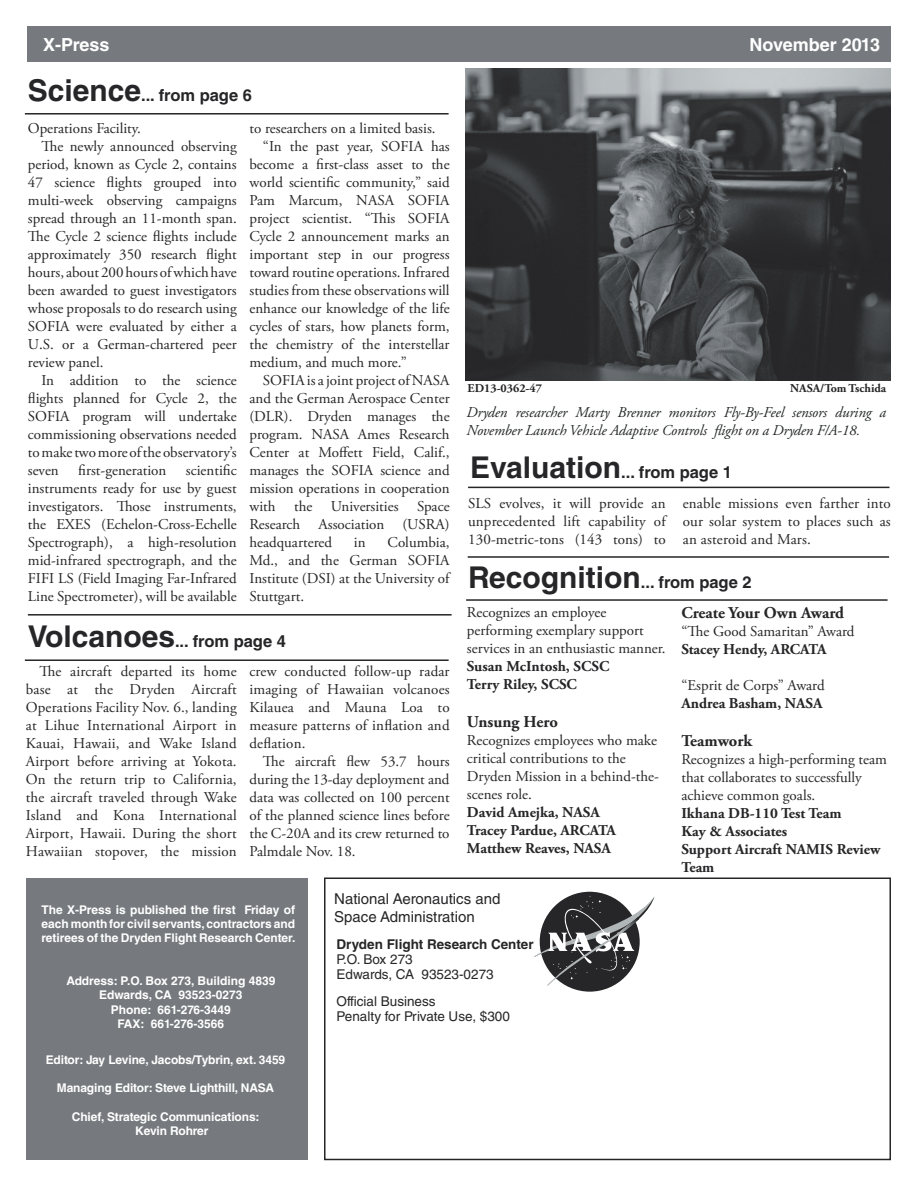
<style>
.page{position:relative;width:918px;height:1188px;background:#fff}
.page>*{position:absolute;margin:0;border:0;box-sizing:border-box;transform-origin:0 0}
.t1{font:700 18px "Helvetica LT Std";color:#fff}
.t2{font:700 16.5px "Helvetica LT Std";color:#262527}
.t3{font:700 16.5px "Adobe Garamond Pro";color:#262527}
.t4{font:15px/18px "Adobe Garamond Pro";color:#262527;text-align:justify}
.t5{font:700 15px/18px "Adobe Garamond Pro";color:#262527}
.t6{font:italic 15px/18px "Adobe Garamond Pro";letter-spacing:-.01em;color:#252828}
.t7{font:15px/18px "Helvetica LT Std";color:#262527}
.t8{font:13.5px "Helvetica LT Std";color:#262527}
.t9{font:700 13.5px "Helvetica LT Std";color:#262527}
.t10{font:700 12px/14.2px "Helvetica LT Std";letter-spacing:-.01em;color:#fff;text-align:justify}
.t11{font:700 12px "Adobe Garamond Pro";color:#262527}
.s1{font-size:30px}
</style>
<div class="page">
<div style="left:27px;top:26px;width:864px;height:36px;background:#767a7e"></div>
<div style="left:324px;top:878px;width:567px;height:282px;border:2px solid #262527"></div>
<div style="left:27px;top:878px;width:281px;height:282px;background:#767a7e"></div>
<div style="left:540px;top:892px;width:100px;height:100px;background:#262527;border-radius:50%"></div>
<svg style="left:534px;top:896px;width:120px;height:90px"></svg>
<hr style="left:25px;top:659px;width:424px;height:2px;background:#262527">
<hr style="left:468px;top:487px;width:421px;height:1px;background:#262527">
<img style="left:465px;top:68px;width:426px;height:312px">
<hr style="left:466px;top:599px;width:422px;height:2px;background:#262527">
<hr style="left:468px;top:556px;width:421px;height:2px;background:#262527">
<hr style="left:28px;top:614px;width:424px;height:2px;background:#262527">
<hr style="left:25px;top:113px;width:424px;height:2px;background:#262527">
<p class="t1" style="left:43px;top:34px;width:68px">X-Press</p>
<p class="t1" style="left:749px;top:34px;width:132px">November 2013</p>
<p class="t2" style="left:28px;top:85px;width:226px"><span class="s1">Science</span>... from page 6</p>
<p class="t4" style="left:28px;top:120px;width:115px">Operations Facility.</p>
<p class="t4" style="left:28px;top:138px;width:210px;text-indent:14px">The newly announced observing period, known as Cycle 2, contains 47 science flights grouped into multi-week observing campaigns spread through an 11-month span.<br>The Cycle 2 science flights include approximately 350 research flight hours, about 200 hours of which have been awarded to guest investigators whose proposals to do research using SOFIA were evaluated by either a U.S. or a German-chartered peer review panel.</p>
<p class="t4" style="left:28px;top:372px;width:210px;text-indent:14px">In addition to the science flights planned for Cycle 2, the SOFIA program will undertake commissioning observations needed to make two more of the observatory’s seven</p>
<p class="t4" style="left:28px;top:462px;width:210px;text-indent:158px">scientific instruments ready for use by guest investigators. Those instruments, the EXES (Echelon-Cross-Echelle Spectrograph), a high-resolution mid-infrared spectrograph, and the FIFI LS (Field Imaging Far-Infrared Line Spectrometer), will be available</p>
<p class="t4" style="left:78px;top:462px;width:90px">first-generation</p>
<p class="t4" style="left:249px;top:120px;width:188px">to researchers on a limited basis.</p>
<p class="t4" style="left:249px;top:138px;width:202px;text-indent:14px">“In the past year, SOFIA has become a first-class asset to the world scientific community,” said Pam Marcum, NASA SOFIA project scientist. “This SOFIA Cycle 2 announcement marks an important step in our progress toward routine operations. Infrared studies from these observations will enhance our knowledge of the life cycles of stars, how planets form, the chemistry of the interstellar medium, and much more.”</p>
<p class="t4" style="left:249px;top:372px;width:202px;text-indent:14px">SOFIA is a joint project of NASA and the German Aerospace Center (DLR). Dryden manages the program. NASA Ames Research Center at Moffett Field, Calif., manages the SOFIA science and mission operations in cooperation with the Universities Space Research Association (USRA) headquartered</p>
<p class="t4" style="left:249px;top:534px;width:202px;text-indent:138px">Columbia, Md., and the German SOFIA Institute (DSI) at the University of Stuttgart.</p>
<p class="t4" style="left:354px;top:534px;width:13px">in</p>
<p class="t2" style="left:28px;top:631px;width:260px"><span class="s1">Volcanoes</span>... from page 4</p>
<p class="t4" style="left:26px;top:663px;width:212px;text-indent:14px">The aircraft departed its home base at the Dryden Aircraft Operations Facility Nov. 6., landing at Lihue International Airport in Kauai, Hawaii, and Wake Island Airport before arriving at Yokota.<br>On the return trip to California, the aircraft traveled through Wake Island and Kona International Airport, Hawaii. During the short Hawaiian stopover, the mission</p>
<p class="t4" style="left:249px;top:663px;width:202px">crew conducted follow-up radar imaging of Hawaiian volcanoes Kilauea and Mauna Loa to measure patterns of inflation and deflation.</p>
<p class="t4" style="left:249px;top:753px;width:202px;text-indent:14px">The aircraft flew 53.7 hours during the 13-day deployment and data was collected on 100 percent of the planned science lines before the C-20A and its crew returned to Palmdale Nov. 18.</p>
<p class="t11" style="left:468px;top:381px;width:76px">ED13-0362-47</p>
<p class="t11" style="left:790px;top:381px;width:97px">NASA/Tom Tschida</p>
<p class="t6" style="left:467px;top:403px;width:421px">Dryden researcher Marty Brenner monitors Fly-By-Feel sensors during a<br>November Launch Vehicle Adaptive Controls flight on a Dryden F/A-18.</p>
<p class="t2" style="left:470px;top:462px;width:263px"><span class="s1">Evaluation</span>... from page 1</p>
<p class="t4" style="left:468px;top:494px;width:199px">SLS evolves, it will provide an unprecedented lift capability of 130-metric-tons (143 tons) to</p>
<p class="t4" style="left:683px;top:494px;width:209px">enable missions even farther into our solar system to places such as an asteroid and Mars.</p>
<p class="t2" style="left:468px;top:572px;width:285px"><span class="s1">Recognition</span>... from page 2</p>
<p class="t4" style="left:467px;top:604px;width:200px;text-align:left">Recognizes an employee performing exemplary support services in an enthusiastic manner.</p>
<p class="t5" style="left:467px;top:658px;width:144px">Susan McIntosh, SCSC</p>
<p class="t5" style="left:467px;top:676px;width:111px">Terry Riley, SCSC</p>
<p class="t3" style="left:467px;top:712px;width:92px">Unsung Hero</p>
<p class="t4" style="left:467px;top:732px;width:193px;text-align:left">Recognizes employees who make critical contributions to the<br>Dryden Mission in a behind-the&shy;scenes role.</p>
<p class="t5" style="left:467px;top:804px;width:134px">David Amejka, NASA</p>
<p class="t5" style="left:467px;top:822px;width:150px">Tracey Pardue, ARCATA</p>
<p class="t5" style="left:467px;top:840px;width:145px">Matthew Reaves, NASA</p>
<p class="t3" style="left:681px;top:604px;width:164px">Create Your Own Award</p>
<p class="t4" style="left:681px;top:623px;width:175px">“The Good Samaritan” Award</p>
<p class="t5" style="left:681px;top:641px;width:146px">Stacey Hendy, ARCATA</p>
<p class="t4" style="left:681px;top:677px;width:145px">“Esprit de Corps” Award</p>
<p class="t5" style="left:681px;top:695px;width:142px">Andrea Basham, NASA</p>
<p class="t3" style="left:681px;top:731px;width:72px">Teamwork</p>
<p class="t4" style="left:681px;top:751px;width:207px;text-align:left">Recognizes a high-performing team that collaborates to successfully achieve common goals.</p>
<p class="t5" style="left:681px;top:805px;width:161px">Ikhana DB-110 Test Team</p>
<p class="t5" style="left:681px;top:823px;width:107px">Kay &amp; Associates</p>
<p class="t5" style="left:681px;top:841px;width:200px">Support Aircraft NAMIS Review<br>Team</p>
<p class="t10" style="left:42px;top:902px;width:255px">The X-Press is published the first Friday of each month for civil servants, contractors and retirees of the Dryden Flight Research Center.</p>
<p class="t10" style="left:66px;top:974px;width:211px">Address: P.O. Box 273, Building 4839</p>
<p class="t10" style="left:99px;top:988px;width:145px">Edwards, CA 93523-0273</p>
<p class="t10" style="left:111px;top:1002px;width:122px">Phone: 661-276-3449</p>
<p class="t10" style="left:118px;top:1016px;width:108px">FAX: 661-276-3566</p>
<p class="t10" style="left:46px;top:1052px;width:241px">Editor: Jay Levine, Jacobs/Tybrin, ext. 3459</p>
<p class="t10" style="left:57px;top:1081px;width:219px">Managing Editor: Steve Lighthill, NASA</p>
<p class="t10" style="left:72px;top:1109px;width:189px">Chief, Strategic Communications:</p>
<p class="t10" style="left:135px;top:1124px;width:75px">Kevin Rohrer</p>
<p class="t7" style="left:334px;top:890px;width:168px">National Aeronautics and<br>Space Administration</p>
<p class="t9" style="left:337px;top:936px;width:199px">Dryden Flight Research Center</p>
<p class="t8" style="left:337px;top:952px;width:78px">P.O. Box 273</p>
<p class="t8" style="left:337px;top:967px;width:159px">Edwards, CA 93523-0273</p>
<p class="t8" style="left:337px;top:994px;width:101px">Official Business</p>
<p class="t8" style="left:337px;top:1009px;width:175px">Penalty for Private Use, $300</p>
</div>
